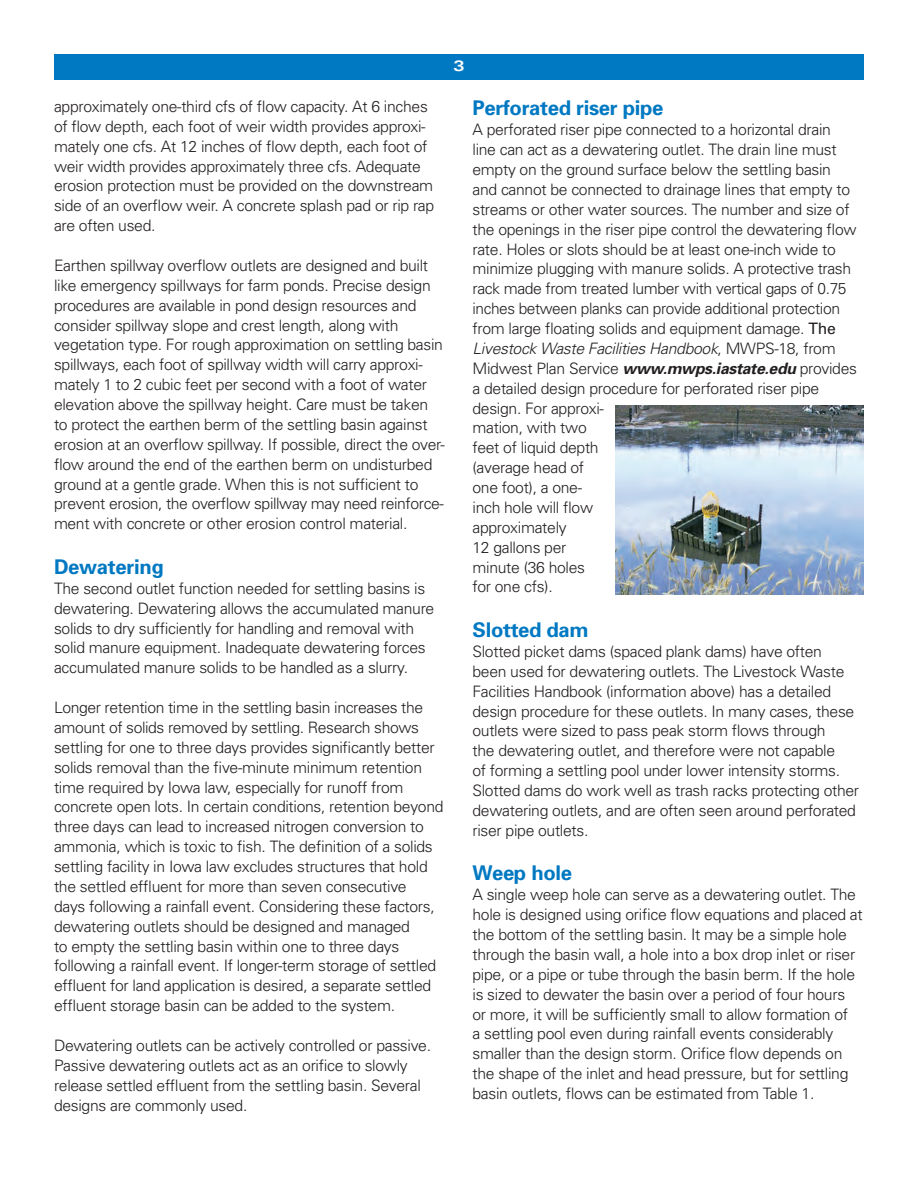
<style>
.page{position:relative;width:918px;height:1188px;background:#fff}
.page>*{position:absolute;margin:0;border:0;box-sizing:border-box;transform-origin:0 0}
.headers{font:700 20.25px "Univers";letter-spacing:-.015em;color:#0079c2}
.body_copy{font:300 15.75px/20px "Univers";letter-spacing:-.02em;color:#231f20}
.headers-2{font:700 expanded 15px "Univers";color:#fff}
.s1{font-weight:400}
.s2{font-style:italic}
.s3{font-weight:700;font-style:italic}
</style>
<div class="page">
<div style="left:54px;top:54px;width:810px;height:25px;background:#0079c2"></div>
<img style="left:615px;top:406px;width:249px;height:188px">
<p class="headers-2" style="left:453px;top:57px;width:13px">3</p>
<p class="body_copy" style="left:54px;top:96px;width:382px">approximately one-third cfs of flow capacity. At 6 inches of flow depth, each foot of weir width provides approxi&shy;mately one cfs. At 12 inches of flow depth, each foot of weir width provides approximately three cfs. Adequate erosion protection must be provided on the downstream side of an overflow weir. A concrete splash pad or rip rap are often used.</p>
<p class="body_copy" style="left:54px;top:255px;width:378px">Earthen spillway overflow outlets are designed and built like emergency spillways for farm ponds. Precise design</p>
<p class="body_copy" style="left:54px;top:295px;width:393px">procedures are available in pond design resources and consider spillway slope and crest length, along with vegetation type. For rough approximation on settling basin spillways, each foot of spillway width will carry approxi&shy;mately 1 to 2 cubic feet per second with a foot of water elevation above the spillway height. Care must be taken to protect the earthen berm of the settling basin against erosion at an overflow spillway. If possible, direct the over&shy;flow around the end of the earthen berm on undisturbed ground at a gentle grade. When this is not sufficient to prevent erosion, the overflow spillway may need reinforce&shy;ment with concrete or other erosion control material.</p>
<p class="headers" style="left:54px;top:554px;width:111px">Dewatering</p>
<p class="body_copy" style="left:54px;top:578px;width:373px">The second outlet function needed for settling basins is</p>
<p class="body_copy" style="left:54px;top:598px;width:382px">dewatering. Dewatering allows the accumulated manure solids to dry sufficiently for handling and removal with solid manure equipment. Inadequate dewatering forces accumulated manure solids to be handled as a slurry.</p>
<p class="body_copy" style="left:54px;top:697px;width:382px">Longer retention time in the settling basin increases the amount of solids removed by settling. Research shows settling for one to three days provides significantly better solids removal than the five-minute minimum retention</p>
<p class="body_copy" style="left:54px;top:777px;width:391px">time required by Iowa law, especially for runoff from concrete open lots. In certain conditions, retention beyond three days can lead to increased nitrogen conversion to ammonia, which is toxic to fish. The definition of a solids settling facility in Iowa law excludes structures that hold the settled effluent for more than seven consecutive</p>
<p class="body_copy" style="left:54px;top:896px;width:382px">days following a rainfall event. Considering these factors, dewatering outlets should be designed and managed</p>
<p class="body_copy" style="left:54px;top:936px;width:347px">to empty the settling basin within one to three days</p>
<p class="body_copy" style="left:54px;top:956px;width:384px">following a rainfall event. If longer-term storage of settled effluent for land application is desired, a separate settled effluent storage basin can be added to the system.</p>
<p class="body_copy" style="left:54px;top:1035px;width:379px">Dewatering outlets can be actively controlled or passive.<br>Passive dewatering outlets act as an orifice to slowly release settled effluent from the settling basin. Several designs are commonly used.</p>
<p class="headers" style="left:472px;top:96px;width:192px">Perforated riser pipe</p>
<p class="body_copy" style="left:472px;top:120px;width:386px">A perforated riser pipe connected to a horizontal drain line can act as a dewatering outlet. The drain line must empty on the ground surface below the settling basin and cannot be connected to drainage lines that empty to streams or other water sources. The number and size of the openings in the riser pipe control the dewatering flow rate. Holes or slots should be at least one-inch wide to minimize plugging with manure solids. A protective trash rack made from treated lumber with vertical gaps of 0.75 inches between planks can provide additional protection from large floating solids and equipment damage. <span class="s1">The </span><span class="s2">Livestock Waste Facilities Handbook</span>, MWPS-18, from Midwest Plan Service <span class="s3">www.mwps.iastate.edu</span> provides a detailed design procedure for perforated riser pipe</p>
<p class="body_copy" style="left:473px;top:398px;width:133px">design. For approxi&shy;mation, with two feet of liquid depth (average head of one foot), a one&shy;inch hole will flow approximately</p>
<p class="body_copy" style="left:473px;top:537px;width:95px">12 gallons per</p>
<p class="body_copy" style="left:473px;top:557px;width:114px">minute (36 holes</p>
<p class="body_copy" style="left:473px;top:577px;width:82px">for one cfs).</p>
<p class="headers" style="left:472px;top:618px;width:118px">Slotted dam</p>
<p class="body_copy" style="left:472px;top:641px;width:351px">Slotted picket dams (spaced plank dams) have often</p>
<p class="body_copy" style="left:472px;top:661px;width:388px">been used for dewatering outlets. The Livestock Waste Facilities Handbook (information above) has a detailed design procedure for these outlets. In many cases, these outlets were sized to pass peak storm flows through<br>the dewatering outlet, and therefore were not capable<br>of forming a settling pool under lower intensity storms.<br>Slotted dams do work well as trash racks protecting other dewatering outlets, and are often seen around perforated riser pipe outlets.</p>
<p class="headers" style="left:472px;top:861px;width:101px">Weep hole</p>
<p class="body_copy" style="left:472px;top:885px;width:392px">A single weep hole can serve as a dewatering outlet. The hole is designed using orifice flow equations and placed at the bottom of the settling basin. It may be a simple hole through the basin wall, a hole into a box drop inlet or riser pipe, or a pipe or tube through the basin berm. If the hole is sized to dewater the basin over a period of four hours or more, it will be sufficiently small to allow formation of<br>a settling pool even during rainfall events considerably smaller than the design storm. Orifice flow depends on the shape of the inlet and head pressure, but for settling basin outlets, flows can be estimated from Table 1.</p>
</div>
